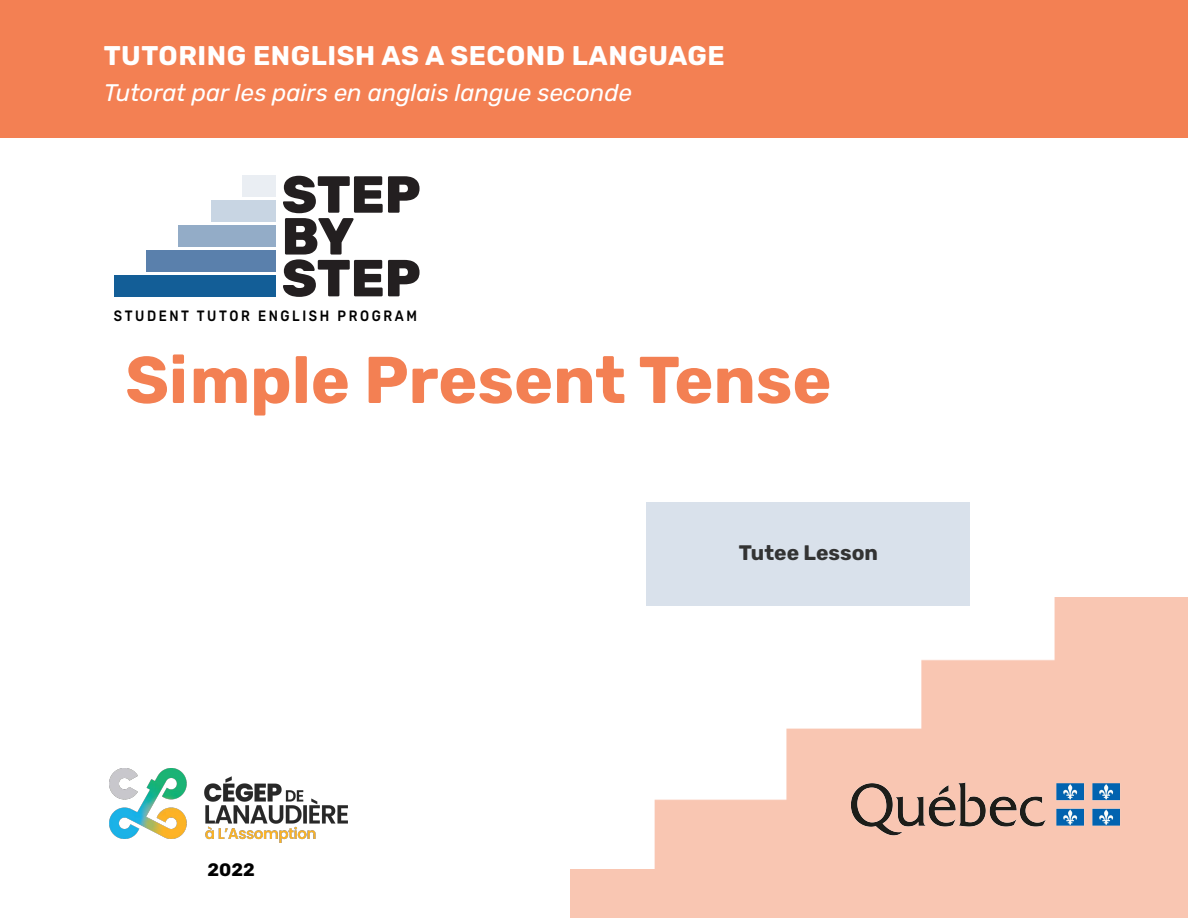
<style>
.page{position:relative;width:1188px;height:918px;background:#fff}
.page>*{position:absolute;margin:0;border:0;box-sizing:border-box;transform-origin:0 0}
.t1{font:300 66px "Rubik";color:#f38053}
.t2{font:800 52.05px/41.8px "Rubik";color:#231f20}
.t3{font:300 27px "Rubik";letter-spacing:.02em;color:#fff}
.t4{font:italic 300 24px "Rubik";color:#fff}
.t5{font:300 21px "Rubik";color:#333}
.t6{font:300 18px "Rubik";color:#000}
.t7{font:500 15px "Rubik";letter-spacing:.2em;color:#000;scale:.87 1}
</style>
<div class="page">
<div style="left:243px;top:176px;width:33px;height:21px;background:#eaeef3"></div>
<div style="left:211px;top:201px;width:65px;height:21px;background:#c8d5e3"></div>
<div style="left:179px;top:226px;width:97px;height:21px;background:#93acc7"></div>
<div style="left:146px;top:251px;width:130px;height:21px;background:#5a80ac"></div>
<div style="left:114px;top:276px;width:162px;height:21px;background:#135e97"></div>
<div style="left:0;top:0;width:1188px;height:137px;background:#f38053"></div>
<div style="left:647px;top:503px;width:323px;height:103px;background:#d9e1eb"></div>
<img style="left:109px;top:768px;width:239px;height:74px">
<img style="left:823px;top:755px;width:325px;height:98px">
<p class="t3" style="left:104px;top:41px;width:623px">TUTORING ENGLISH AS A SECOND LANGUAGE</p>
<p class="t4" style="left:104px;top:80px;width:530px">Tutorat par les pairs en anglais langue seconde</p>
<h2 class="t2" style="left:282px;top:175px;width:141px">STEP<br>BY<br>STEP</h2>
<p class="t7" style="left:114px;top:307px;width:350px">STUDENT TUTOR ENGLISH PROGRAM</p>
<h1 class="t1" style="left:125px;top:343px;width:708px">Simple Present Tense</h1>
<p class="t6" style="left:208px;top:859px;width:49px">2022</p>
<p class="t5" style="left:739px;top:541px;width:141px">Tutee Lesson</p>
</div>
